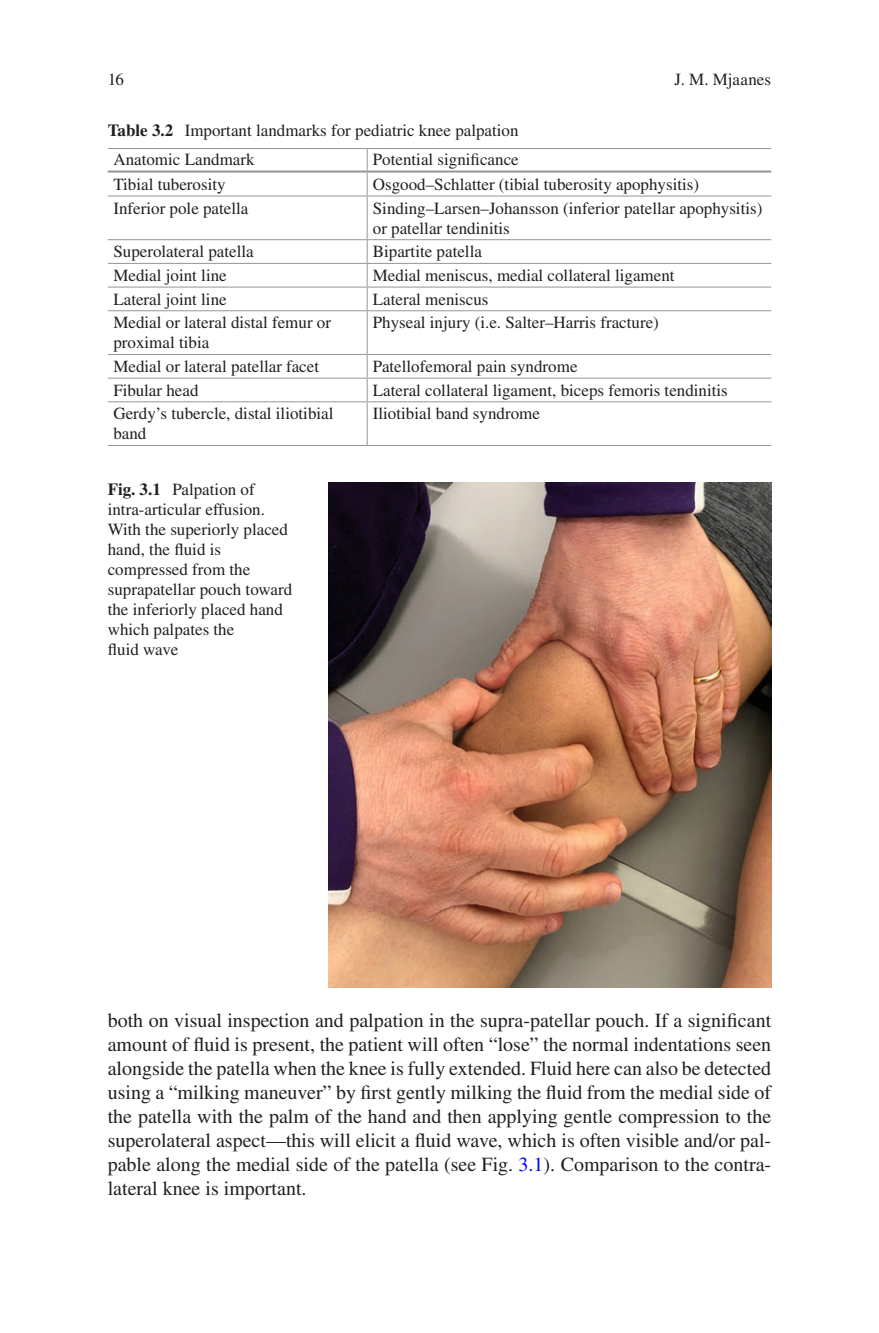
<style>
.page{position:relative;width:879px;height:1333px;background:#fff}
.page>*{position:absolute;margin:0;border:0;box-sizing:border-box;transform-origin:0 0}
.t1{font:20px/24px "Times LT Std";color:#231f20;text-align:justify}
.t2{font:17px/20px "Times LT Std";color:#231f20}
.t3{font:17px "Times LT Std Roman 2";letter-spacing:.005em;color:#231f20}
.s1{font-weight:700}
.s2{color:#0000fa}
</style>
<div class="page">
<hr style="left:108px;top:148px;width:259px;height:1px;background:#939598">
<hr style="left:108px;top:170px;width:259px;height:2px;background:#939598">
<hr style="left:367px;top:148px;width:404px;height:1px;background:#939598">
<hr style="left:367px;top:170px;width:404px;height:2px;background:#939598">
<svg style="left:367px;top:149px;width:1px;height:46px"></svg>
<hr style="left:108px;top:195px;width:259px;height:1px;background:#939598">
<hr style="left:367px;top:195px;width:404px;height:1px;background:#939598">
<hr style="left:367px;top:196px;width:1px;height:43px;background:#939598">
<hr style="left:108px;top:239px;width:259px;height:1px;background:#939598">
<hr style="left:367px;top:239px;width:404px;height:1px;background:#939598">
<hr style="left:108px;top:263px;width:259px;height:1px;background:#939598">
<hr style="left:367px;top:263px;width:404px;height:1px;background:#939598">
<hr style="left:108px;top:286px;width:259px;height:1px;background:#939598">
<hr style="left:367px;top:286px;width:404px;height:1px;background:#939598">
<svg style="left:367px;top:240px;width:1px;height:70px"></svg>
<hr style="left:108px;top:310px;width:259px;height:1px;background:#939598">
<hr style="left:367px;top:310px;width:404px;height:1px;background:#939598">
<hr style="left:367px;top:311px;width:1px;height:43px;background:#939598">
<hr style="left:108px;top:354px;width:259px;height:1px;background:#939598">
<hr style="left:367px;top:354px;width:404px;height:1px;background:#939598">
<hr style="left:108px;top:377px;width:259px;height:1px;background:#939598">
<hr style="left:367px;top:377px;width:404px;height:1px;background:#939598">
<svg style="left:367px;top:355px;width:1px;height:46px"></svg>
<hr style="left:367px;top:401px;width:404px;height:1px;background:#939598">
<hr style="left:367px;top:445px;width:404px;height:1px;background:#939598">
<hr style="left:108px;top:401px;width:259px;height:1px;background:#939598">
<hr style="left:367px;top:402px;width:1px;height:43px;background:#939598">
<hr style="left:108px;top:445px;width:259px;height:1px;background:#939598">
<img style="left:329px;top:482px;width:442px;height:505px">
<p class="t2" style="left:108px;top:69px;width:18px">16</p>
<p class="t2" style="left:113px;top:116px;width:407px;line-height:28.6px;text-indent:-6px"><span class="s1">Table 3.2</span> Important landmarks for pediatric knee palpation<br>Anatomic Landmark</p>
<p class="t2" style="left:373px;top:149px;width:147px">Potential significance</p>
<p class="t3" style="left:674px;top:70px;width:98px">J. M. Mjaanes</p>
<p class="t2" style="left:113px;top:174px;width:114px">Tibial tuberosity</p>
<p class="t2" style="left:373px;top:174px;width:328px">Osgood–Schlatter (tibial tuberosity apophysitis)</p>
<p class="t2" style="left:113px;top:198px;width:137px">Inferior pole patella</p>
<p class="t2" style="left:373px;top:198px;width:391px">Sinding–Larsen–Johansson (inferior patellar apophysitis) or patellar tendinitis</p>
<p class="t2" style="left:113px;top:241px;width:142px">Superolateral patella</p>
<p class="t2" style="left:373px;top:241px;width:111px">Bipartite patella</p>
<p class="t2" style="left:113px;top:265px;width:115px">Medial joint line</p>
<p class="t2" style="left:373px;top:265px;width:303px">Medial meniscus, medial collateral ligament</p>
<p class="t2" style="left:113px;top:289px;width:115px">Lateral joint line</p>
<p class="t2" style="left:373px;top:289px;width:117px">Lateral meniscus</p>
<p class="t2" style="left:113px;top:312px;width:219px">Medial or lateral distal femur or proximal tibia</p>
<p class="t2" style="left:373px;top:312px;width:288px">Physeal injury (i.e. Salter–Harris fracture)</p>
<p class="t2" style="left:113px;top:356px;width:207px">Medial or lateral patellar facet</p>
<p class="t2" style="left:373px;top:356px;width:206px">Patellofemoral pain syndrome</p>
<p class="t2" style="left:113px;top:380px;width:87px">Fibular head</p>
<p class="t2" style="left:373px;top:380px;width:356px">Lateral collateral ligament, biceps femoris tendinitis</p>
<p class="t2" style="left:113px;top:403px;width:222px">Gerdy’s tubercle, distal iliotibial band</p>
<p class="t2" style="left:373px;top:403px;width:169px">Iliotibial band syndrome</p>
<p class="t2" style="left:108px;top:479px;width:186px"><span class="s1">Fig. 3.1</span> Palpation of intra-articular effusion.<br>With the superiorly placed hand, the fluid is compressed from the suprapatellar pouch toward the inferiorly placed hand which palpates the<br>fluid wave</p>
<p class="t1" style="left:108px;top:1007px;width:665px">both on visual inspection and palpation in the supra-patellar pouch. If a significant amount of fluid is present, the patient will often “lose” the normal indentations seen alongside the patella when the knee is fully extended. Fluid here can also be detected using a “milking maneuver” by first gently milking the fluid from the medial side of the patella with the palm of the hand and then applying gentle compression to the superolateral aspect—this will elicit a fluid wave, which is often visible and/or pal&shy;pable along the medial side of the patella (see Fig. <span class="s2">3.1</span>). Comparison to the contra&shy;lateral knee is important.</p>
</div>
